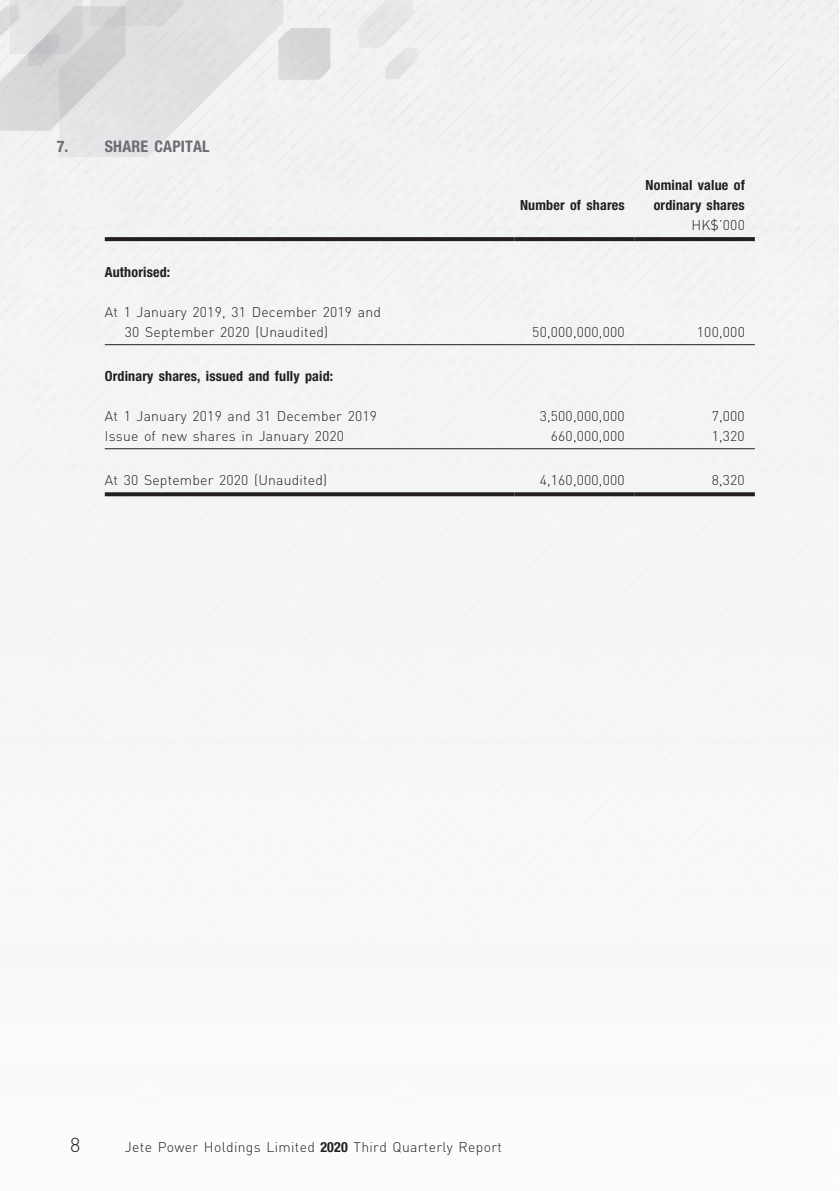
<style>
.page{position:relative;width:840px;height:1191px;background:#fff}
.page>*{position:absolute;margin:0;border:0;box-sizing:border-box;transform-origin:0 0}
.t1{font:300 20px "DIN Pro";color:#231f20}
._17_H1__Note{font:700 condensed 16px "Helvetica Neue LT Std";letter-spacing:.01em;color:#6c6d70}
._29_Table_Stub__Note{font:300 14px/20px "DIN Pro";letter-spacing:.015em;color:#231f20}
._02_Note_Text{font:300 14px "DIN Pro";letter-spacing:.015em;color:#231f20}
._29_Table_Stub__Note-2{font:700 condensed 14px "Helvetica Neue LT Std";letter-spacing:.01em;color:#231f20}
._02_Note_Text-2{font:700 condensed 14px/20px "Helvetica Neue LT Std";letter-spacing:.01em;color:#231f20;text-align:center}
.s1{font-family:"Helvetica Neue LT Std";font-weight:700;font-stretch:condensed}
</style>
<div class="page">
<div style="left:0;top:0;width:838px;height:914px;background:#f4f5f5"></div>
<svg style="left:105px;top:237px;width:409px;height:4px;background:#292526"></svg>
<svg style="left:514px;top:237px;width:120px;height:4px"></svg>
<svg style="left:634px;top:237px;width:120px;height:4px"></svg>
<hr style="left:105px;top:344px;width:409px;height:1px;background:#231f20">
<hr style="left:514px;top:344px;width:120px;height:1px;background:#231f20">
<hr style="left:634px;top:344px;width:120px;height:1px;background:#231f20">
<hr style="left:105px;top:448px;width:409px;height:1px;background:#231f20">
<hr style="left:514px;top:448px;width:120px;height:1px;background:#231f20">
<hr style="left:634px;top:448px;width:120px;height:1px;background:#231f20">
<svg style="left:105px;top:492px;width:409px;height:4px;background:#312d2e"></svg>
<svg style="left:514px;top:492px;width:120px;height:4px"></svg>
<svg style="left:634px;top:492px;width:120px;height:4px"></svg>
<p class="_17_H1__Note" style="left:57px;top:137px;width:154px">7. SHARE CAPITAL</p>
<p class="_29_Table_Stub__Note-2" style="left:105px;top:264px;width:67px">Authorised:</p>
<p class="_29_Table_Stub__Note" style="left:125px;top:301px;width:257px;text-indent:-20px">At 1 January 2019, 31 December 2019 and<br>30 September 2020 (Unaudited)</p>
<p class="_02_Note_Text-2" style="left:519px;top:195px;width:106px">Number of shares</p>
<p class="_02_Note_Text-2" style="left:645px;top:175px;width:101px">Nominal value of ordinary shares</p>
<p class="_02_Note_Text" style="left:691px;top:215px;width:55px">HK$’000</p>
<p class="_02_Note_Text" style="left:532px;top:322px;width:94px">50,000,000,000</p>
<p class="_02_Note_Text" style="left:696px;top:322px;width:49px">100,000</p>
<p class="_29_Table_Stub__Note-2" style="left:105px;top:368px;width:230px">Ordinary shares, issued and fully paid:</p>
<p class="_29_Table_Stub__Note" style="left:105px;top:405px;width:274px">At 1 January 2019 and 31 December 2019</p>
<p class="_02_Note_Text" style="left:539px;top:406px;width:86px">3,500,000,000</p>
<p class="_02_Note_Text" style="left:711px;top:406px;width:35px">7,000</p>
<p class="_29_Table_Stub__Note" style="left:105px;top:425px;width:240px">Issue of new shares in January 2020</p>
<p class="_02_Note_Text" style="left:550px;top:426px;width:75px">660,000,000</p>
<p class="_02_Note_Text" style="left:711px;top:426px;width:35px">1,320</p>
<p class="_29_Table_Stub__Note" style="left:105px;top:469px;width:224px">At 30 September 2020 (Unaudited)</p>
<p class="_02_Note_Text" style="left:539px;top:471px;width:86px">4,160,000,000</p>
<p class="_02_Note_Text" style="left:711px;top:471px;width:35px">8,320</p>
<h1 class="t1" style="left:70px;top:1131px;width:12px">8</h1>
<p class="_29_Table_Stub__Note" style="left:125px;top:1136px;width:378px">Jete Power Holdings Limited <span class="s1">2020</span> Third Quarterly Report</p>
</div>
